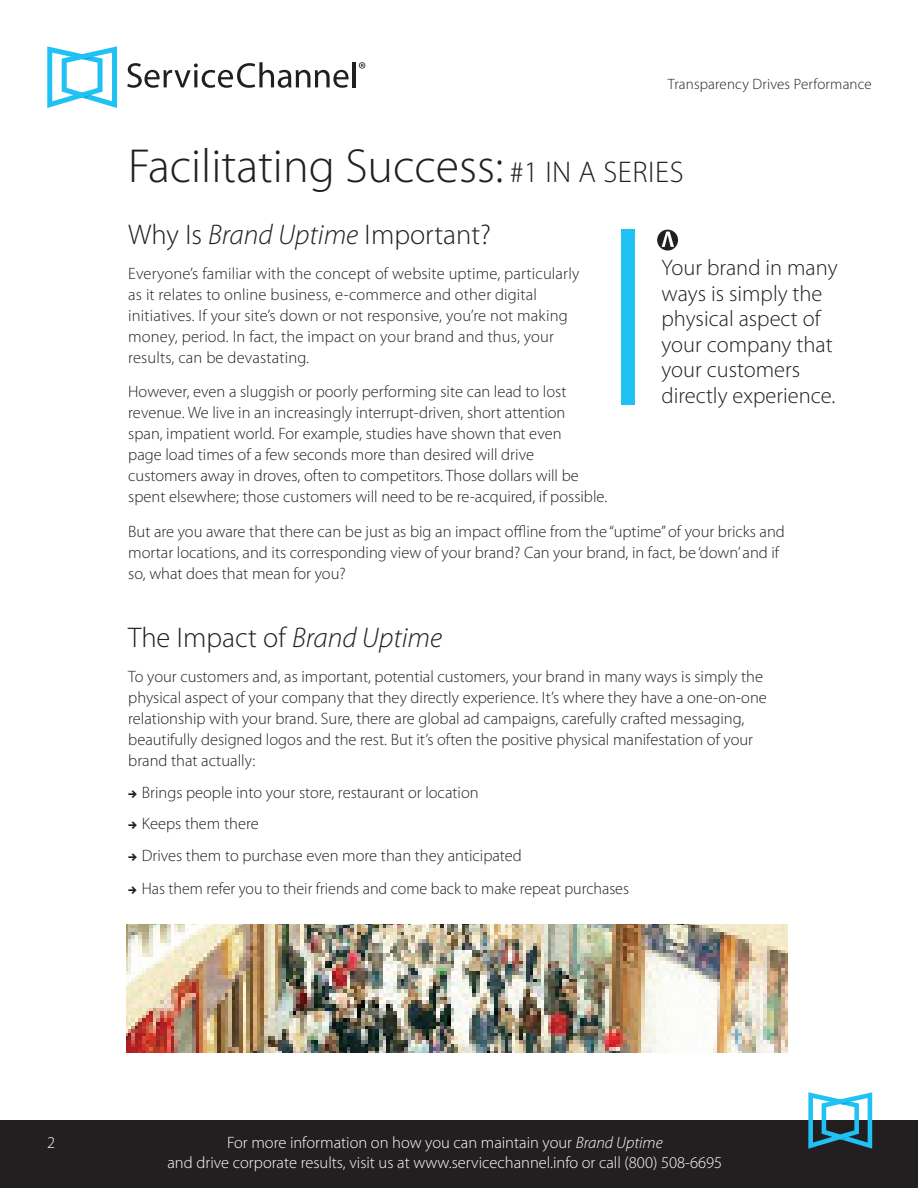
<style>
.page{position:relative;width:918px;height:1188px;background:#fff}
.page>*{position:absolute;margin:0;border:0;box-sizing:border-box;transform-origin:0 0}
.t1{font:300 48px "Myriad Pro";color:#231f20}
.t2{font:300 28.5px "Myriad Pro";color:#231f20}
.t3{font:300 22.5px/25.5px "Myriad Pro";color:#231f20}
.t4{font:300 16.5px/21px "Myriad Pro";color:#231f20}
.t5{font:300 16.5px/19.8px "Myriad Pro";color:#fff;text-align:center}
.t6{font:300 15px "Myriad Pro";letter-spacing:.01em;color:#231f20}
.s1{font-size:30px}
.s2{font-style:italic}
.s3{font-family:"Click Bits Arrows 1";font-weight:400;font-size:12px}
</style>
<div class="page">
<img style="left:126px;top:925px;width:662px;height:128px">
<div style="left:657px;top:230px;width:21px;height:21px;background:#231f20;border-radius:50%"></div>
<svg style="left:662px;top:232px;width:12px;height:15px"></svg>
<div style="left:621px;top:230px;width:13px;height:175px;background:#1fc2f3"></div>
<div style="left:0;top:1120px;width:918px;height:68px;background:#231f20"></div>
<svg style="left:808px;top:1092px;width:64px;height:57px"></svg>
<svg style="left:47px;top:46px;width:70px;height:62px"></svg>
<svg style="left:127px;top:62px;width:222px;height:26px"></svg>
<hr style="left:353px;top:62px;width:3px;height:25px;background:#231f20">
<svg style="left:359px;top:62px;width:6px;height:7px"></svg>
<p class="t6" style="left:668px;top:75px;width:206px">Transparency Drives Performance</p>
<h1 class="t1" style="left:128px;top:137px;width:557px">Facilitating Success: <span class="s1">#1 IN A SERIES</span></h1>
<h2 class="t2" style="left:128px;top:217px;width:364px">Why Is <span class="s2">Brand Uptime</span> Important?</h2>
<p class="t4" style="left:128px;top:262px;width:453px">Everyone’s familiar with the concept of website uptime, particularly as it relates to online business, e-commerce and other digital initiatives. If your site’s down or not responsive, you’re not making money, period. In fact, the impact on your brand and thus, your results, can be devastating.</p>
<p class="t4" style="left:128px;top:381px;width:481px">However, even a sluggish or poorly performing site can lead to lost revenue. We live in an increasingly interrupt-driven, short attention<br>span, impatient world. For example, studies have shown that even<br>page load times of a few seconds more than desired will drive<br>customers away in droves, often to competitors. Those dollars will be spent elsewhere; those customers will need to be re-acquired, if possible.</p>
<p class="t4" style="left:128px;top:521px;width:658px">But are you aware that there can be just as big an impact offline from the “uptime” of your bricks and mortar locations, and its corresponding view of your brand? Can your brand, in fact, be ‘down’ and if so, what does that mean for you?</p>
<h3 class="t3" style="left:662px;top:255px;width:178px">Your brand in many ways is simply the physical aspect of your company that your customers directly experience.</h3>
<h2 class="t2" style="left:128px;top:621px;width:315px">The Impact of <span class="s2">Brand Uptime</span></h2>
<p class="t4" style="left:128px;top:666px;width:640px">To your customers and, as important, potential customers, your brand in many ways is simply the physical aspect of your company that they directly experience. It’s where they have a one-on-one relationship with your brand. Sure, there are global ad campaigns, carefully crafted messaging, beautifully designed logos and the rest. But it’s often the positive physical manifestation of your brand that actually:</p>
<p class="t4" style="left:128px;top:776px;width:502px;line-height:32px"><span class="s3">6</span> Brings people into your store, restaurant or location<br><span class="s3">6</span> Keeps them there<br><span class="s3">6</span> Drives them to purchase even more than they anticipated<br><span class="s3">6</span> Has them refer you to their friends and come back to make repeat purchases</p>
<p class="t5" style="left:47px;top:1133px;width:10px">2</p>
<p class="t5" style="left:168px;top:1132px;width:556px">For more information on how you can maintain your <span class="s2">Brand Uptime<br></span>and drive corporate results, visit us at www.servicechannel.info or call (800) 508-6695</p>
</div>
